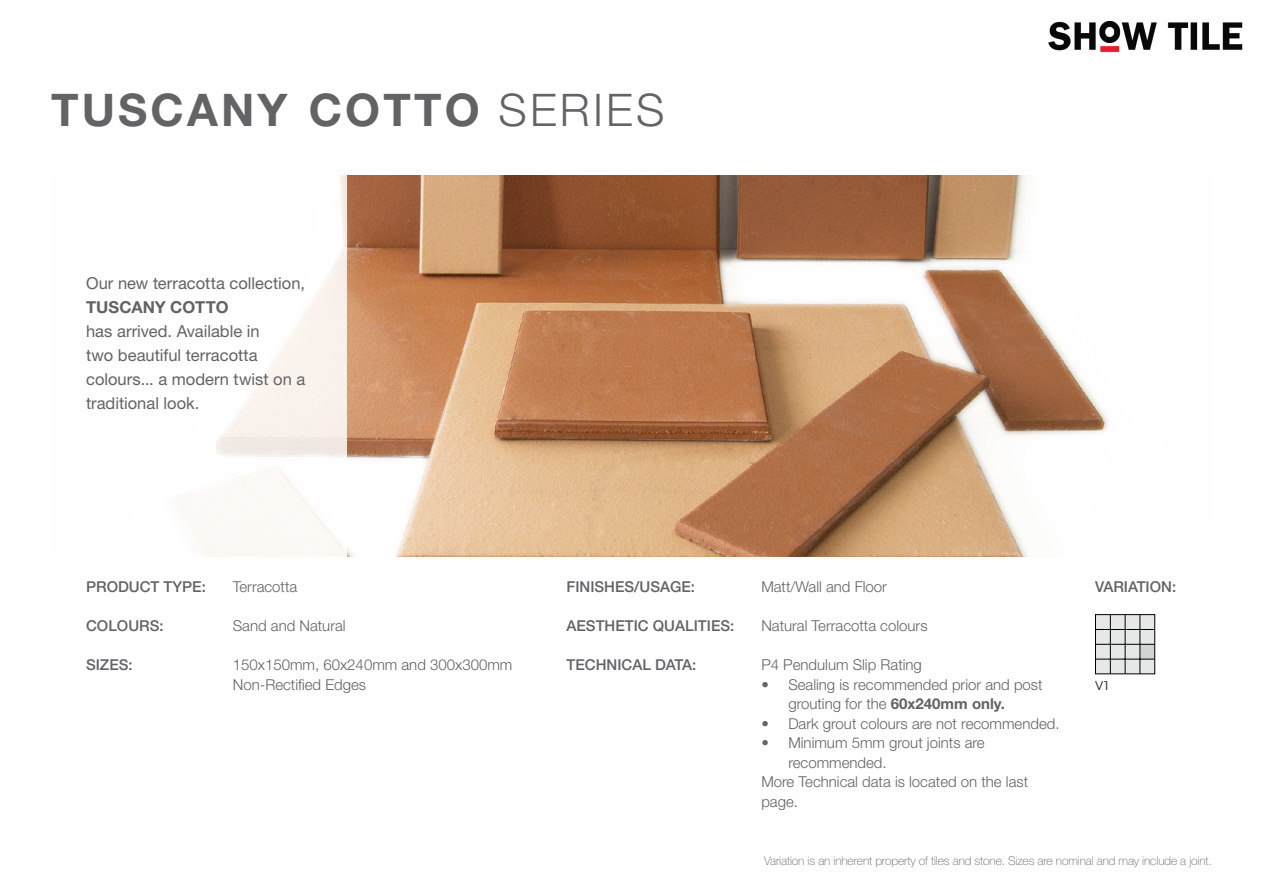
<style>
.page{position:relative;width:1263px;height:893px;background:#fff}
.page>*{position:absolute;margin:0;border:0;box-sizing:border-box;transform-origin:0 0}
.t1{font:700 45px "Helvetica Neue LT Std";letter-spacing:.07em;color:#636366}
.t2{font:16.5px/24px "Helvetica Neue LT Std";color:#636366}
.t3{font:700 16.5px "Helvetica Neue LT Std";color:#636366}
.t4{font:300 15px/19.5px "Helvetica Neue LT Std";color:#636366}
.t5{font:500 15px "Helvetica Neue LT Std";color:#636366}
.t6{font:100 12px "Helvetica Neue LT Std";letter-spacing:-.01em;color:#636366}
.t7{font:12px "ITC Avant Garde Std";color:#231f20}
.s1{font-weight:300}
.s2{font-weight:700}
</style>
<div class="page">
<img style="left:347px;top:176px;width:762px;height:381px">
<div style="left:1095px;top:614px;width:60px;height:60px;background:#e6e8e8"></div>
<div style="left:1140px;top:644px;width:14px;height:15px;background:#d1d4d4"></div>
<div style="left:1095px;top:614px;width:60px;height:60px;border:1px solid #000"></div>
<hr style="left:1110px;top:615px;width:1px;height:59px;background:#000">
<hr style="left:1125px;top:615px;width:1px;height:59px;background:#000">
<hr style="left:1140px;top:615px;width:1px;height:59px;background:#000">
<hr style="left:1095px;top:659px;width:60px;height:1px;background:#000">
<hr style="left:1095px;top:644px;width:60px;height:1px;background:#000">
<hr style="left:1095px;top:629px;width:60px;height:1px;background:#000">
<img style="left:1048px;top:20px;width:195px;height:33px">
<h1 class="t1" style="left:51px;top:82px;width:615px">TUSCANY COTTO <span class="s1">SERIES</span></h1>
<p class="t2" style="left:86px;top:271px;width:220px">Our new terracotta collection,</p>
<p class="t3" style="left:86px;top:297px;width:144px">TUSCANY COTTO</p>
<p class="t2" style="left:86px;top:319px;width:221px">has arrived. Available in<br>two beautiful terracotta colours... a modern twist on a traditional look.</p>
<p class="t5" style="left:86px;top:578px;width:121px">PRODUCT TYPE:</p>
<p class="t5" style="left:86px;top:617px;width:79px">COLOURS:</p>
<p class="t5" style="left:86px;top:656px;width:48px">SIZES:</p>
<p class="t4" style="left:233px;top:577px;width:66px">Terracotta</p>
<p class="t4" style="left:233px;top:616px;width:114px">Sand and Natural</p>
<p class="t4" style="left:233px;top:655px;width:281px">150x150mm, 60x240mm and 300x300mm<br>Non-Rectified Edges</p>
<p class="t5" style="left:566px;top:578px;width:130px">FINISHES/USAGE:</p>
<p class="t5" style="left:566px;top:617px;width:169px">AESTHETIC QUALITIES:</p>
<p class="t5" style="left:566px;top:656px;width:131px">TECHNICAL DATA:</p>
<p class="t4" style="left:761px;top:577px;width:127px">Matt/Wall and Floor</p>
<p class="t4" style="left:761px;top:616px;width:168px">Natural Terracotta colours</p>
<p class="t4" style="left:761px;top:655px;width:162px">P4 Pendulum Slip Rating</p>
<p class="t4" style="left:788px;top:674px;width:256px;text-indent:-27px">• Sealing is recommended prior and post grouting for the <span class="s2">60x240mm only.</span></p>
<p class="t4" style="left:761px;top:713px;width:300px">• Dark grout colours are not recommended.</p>
<p class="t4" style="left:761px;top:733px;width:225px">• Minimum 5mm grout joints are</p>
<p class="t4" style="left:788px;top:752px;width:100px">recommended.</p>
<p class="t4" style="left:761px;top:772px;width:268px">More Technical data is located on the last</p>
<p class="t4" style="left:761px;top:791px;width:38px">page.</p>
<p class="t5" style="left:1095px;top:578px;width:83px">VARIATION:</p>
<p class="t7" style="left:1095px;top:679px;width:17px">V1</p>
<p class="t6" style="left:764px;top:854px;width:449px">Variation is an inherent property of tiles and stone. Sizes are nominal and may include a joint.</p>
</div>
